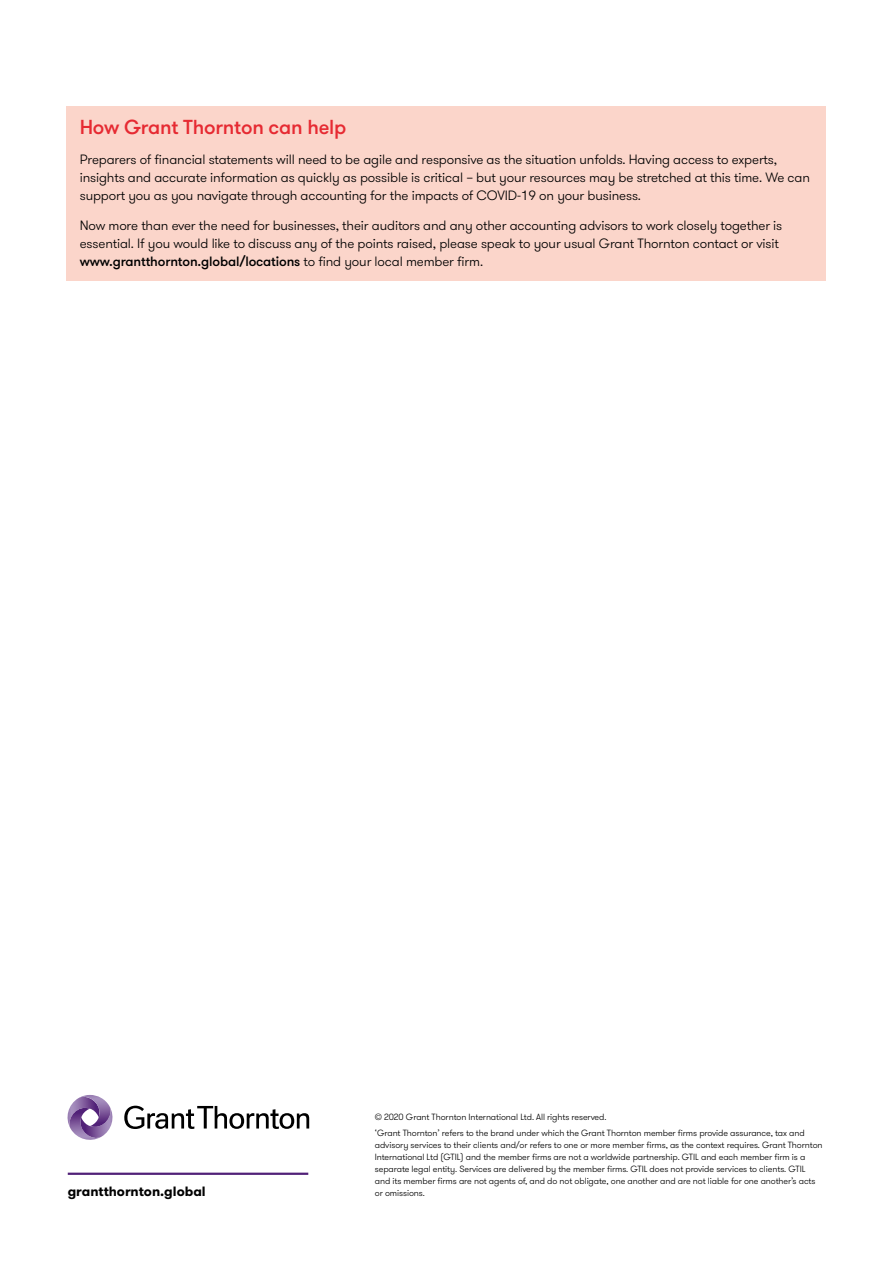
<style>
.page{position:relative;width:893px;height:1263px;background:#fff}
.page>*{position:absolute;margin:0;border:0;box-sizing:border-box;transform-origin:0 0}
.t1{font:500 20.25px "GT Walsheim Pro";letter-spacing:-.01em;color:#e62a32}
.t2{font:300 13.5px/18px "GT Walsheim Pro";letter-spacing:-.01em;color:#000}
.t3{font:700 13.5px "GT Walsheim Pro";color:#000}
.t4{font:300 9px/12px "GT Walsheim Pro";letter-spacing:-.01em;color:#000}
.s1{font-weight:500}
</style>
<div class="page">
<hr style="left:68px;top:1172px;width:240px;height:3px;background:#512178">
<svg style="left:124px;top:1106px;width:185px;height:23px"></svg>
<hr style="left:128px;top:1139px;width:181px;height:1px;background:#512178">
<svg style="left:67px;top:1095px;width:46px;height:45px"></svg>
<div style="left:67px;top:106px;width:759px;height:175px;background:#fbd5ca"></div>
<h1 class="t1" style="left:80px;top:114px;width:268px">How Grant Thornton can help</h1>
<p class="t2" style="left:80px;top:150px;width:732px">Preparers of financial statements will need to be agile and responsive as the situation unfolds. Having access to experts, insights and accurate information as quickly as possible is critical – but your resources may be stretched at this time. We can support you as you navigate through accounting for the impacts of COVID-19 on your business.</p>
<p class="t2" style="left:80px;top:217px;width:704px">Now more than ever the need for businesses, their auditors and any other accounting advisors to work closely together is essential. If you would like to discuss any of the points raised, please speak to your usual Grant Thornton contact or visit <span class="s1">www.grantthornton.global/locations</span> to find your local member firm.</p>
<p class="t4" style="left:375px;top:1109px;width:431px;line-height:16.2px">© 2020 Grant Thornton International Ltd. All rights reserved.<br>‘Grant Thornton’ refers to the brand under which the Grant Thornton member firms provide assurance, tax and</p>
<p class="t4" style="left:375px;top:1139px;width:449px">advisory services to their clients and/or refers to one or more member firms, as the context requires. Grant Thornton International Ltd (GTIL) and the member firms are not a worldwide partnership. GTIL and each member firm is a separate legal entity. Services are delivered by the member firms. GTIL does not provide services to clients. GTIL and its member firms are not agents of, and do not obligate, one another and are not liable for one another’s acts</p>
<p class="t3" style="left:68px;top:1182px;width:139px">grantthornton.global</p>
<p class="t4" style="left:375px;top:1187px;width:51px">or omissions.</p>
</div>
